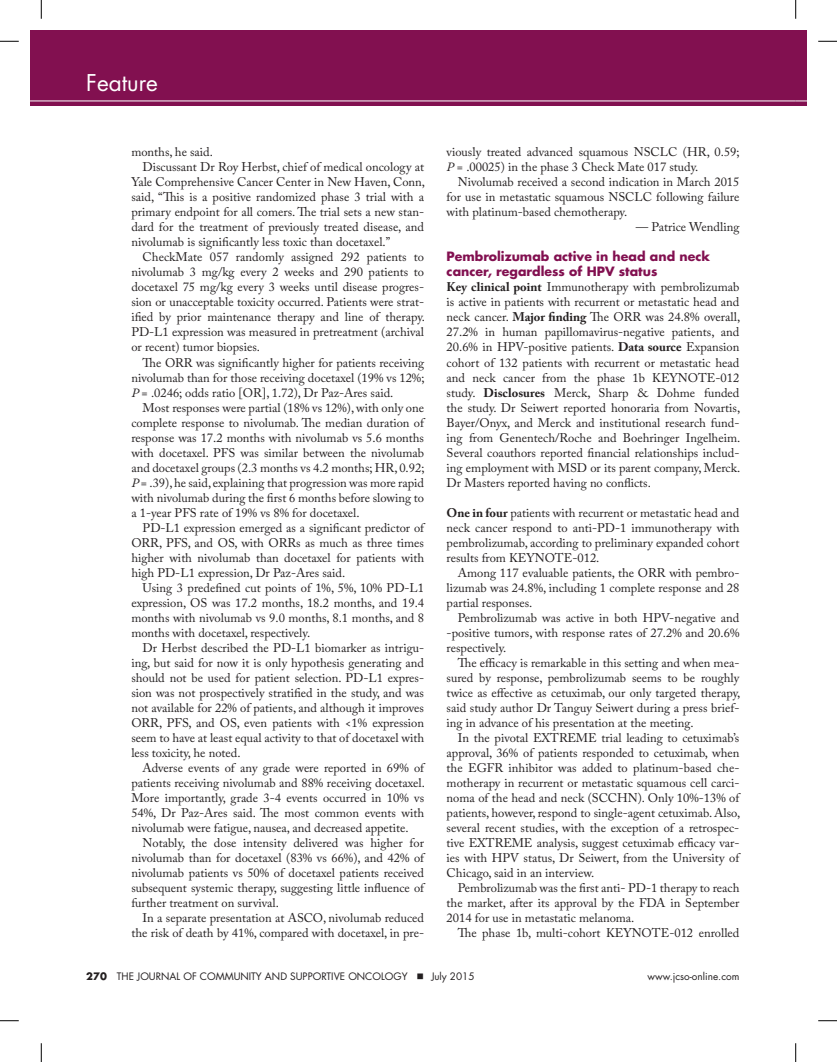
<style>
.page{position:relative;width:837px;height:1062px;background:#fff}
.page>*{position:absolute;margin:0;border:0;box-sizing:border-box;transform-origin:0 0}
.t1{font:22.5px "Futura Std";color:#fff}
.t2{font:12.5px/15px "Adobe Caslon Pro";color:#231f20;text-align:justify}
.t3{font:700 12.5px/15px "Futura Std";color:#821050}
.t4{font:10px "Futura Std";color:#231f20}
.s1{font-style:italic}
.s2{font-weight:700}
</style>
<div class="page">
<div style="left:795px;top:30px;width:11px;height:75px;background:#821050"></div>
<div style="left:30px;top:30px;width:765px;height:75px;background:#821050"></div>
<hr style="left:30px;top:100px;width:765px;height:1px;background:#fff">
<svg style="left:0;top:40px;width:19px;height:2px"></svg>
<svg style="left:818px;top:40px;width:18px;height:2px"></svg>
<svg style="left:0;top:1020px;width:19px;height:1px"></svg>
<svg style="left:818px;top:1020px;width:18px;height:1px"></svg>
<svg style="left:40px;top:0;width:2px;height:19px"></svg>
<svg style="left:40px;top:1043px;width:2px;height:18px"></svg>
<svg style="left:795px;top:0;width:1px;height:19px"></svg>
<svg style="left:795px;top:1043px;width:1px;height:18px"></svg>
<h1 class="t1" style="left:86px;top:68px;width:73px">Feature</h1>
<p class="t2" style="left:131px;top:144px;width:83px">months, he said.</p>
<p class="t2" style="left:142px;top:159px;width:283px">Discussant Dr Roy Herbst, chief of medical oncology at</p>
<p class="t2" style="left:131px;top:174px;width:295px">Yale Comprehensive Cancer Center in New Haven, Conn,</p>
<p class="t2" style="left:131px;top:189px;width:294px">said, “This is a positive randomized phase 3 trial with a</p>
<p class="t2" style="left:131px;top:204px;width:294px">primary endpoint for all comers. The trial sets a new stan-</p>
<p class="t2" style="left:131px;top:219px;width:294px">dard for the treatment of previously treated disease, and</p>
<p class="t2" style="left:131px;top:234px;width:260px">nivolumab is significantly less toxic than docetaxel.”</p>
<p class="t2" style="left:142px;top:249px;width:283px">CheckMate 057 randomly assigned 292 patients to</p>
<p class="t2" style="left:131px;top:264px;width:294px">nivolumab 3 mg/kg every 2 weeks and 290 patients to</p>
<p class="t2" style="left:131px;top:279px;width:294px">docetaxel 75 mg/kg every 3 weeks until disease progres-</p>
<p class="t2" style="left:131px;top:294px;width:294px">sion or unacceptable toxicity occurred. Patients were strat-</p>
<p class="t2" style="left:131px;top:309px;width:295px">ified by prior maintenance therapy and line of therapy.</p>
<p class="t2" style="left:131px;top:324px;width:294px">PD-L1 expression was measured in pretreatment (archival</p>
<p class="t2" style="left:131px;top:339px;width:130px">or recent) tumor biopsies.</p>
<p class="t2" style="left:142px;top:354px;width:283px">The ORR was significantly higher for patients receiving</p>
<p class="t2" style="left:131px;top:369px;width:294px">nivolumab than for those receiving docetaxel (19% vs 12%;</p>
<p class="t2" style="left:131px;top:384px;width:263px"><span class="s1">P</span> = .0246; odds ratio [OR], 1.72), Dr Paz-Ares said.</p>
<p class="t2" style="left:142px;top:399px;width:283px">Most responses were partial (18% vs 12%), with only one</p>
<p class="t2" style="left:131px;top:414px;width:294px">complete response to nivolumab. The median duration of</p>
<p class="t2" style="left:131px;top:429px;width:294px">response was 17.2 months with nivolumab vs 5.6 months</p>
<p class="t2" style="left:131px;top:444px;width:294px">with docetaxel. PFS was similar between the nivolumab</p>
<p class="t2" style="left:131px;top:459px;width:294px">and docetaxel groups (2.3 months vs 4.2 months; HR, 0.92;</p>
<p class="t2" style="left:131px;top:474px;width:294px"><span class="s1">P</span> = .39), he said, explaining that progression was more rapid</p>
<p class="t2" style="left:131px;top:489px;width:294px">with nivolumab during the first 6 months before slowing to</p>
<p class="t2" style="left:131px;top:504px;width:230px">a 1-year PFS rate of 19% vs 8% for docetaxel.</p>
<p class="t2" style="left:142px;top:519px;width:283px">PD-L1 expression emerged as a significant predictor of</p>
<p class="t2" style="left:131px;top:534px;width:294px">ORR, PFS, and OS, with ORRs as much as three times</p>
<p class="t2" style="left:131px;top:549px;width:294px">higher with nivolumab than docetaxel for patients with</p>
<p class="t2" style="left:131px;top:564px;width:215px">high PD-L1 expression, Dr Paz-Ares said.</p>
<p class="t2" style="left:142px;top:579px;width:283px">Using 3 predefined cut points of 1%, 5%, 10% PD-L1</p>
<p class="t2" style="left:131px;top:594px;width:294px">expression, OS was 17.2 months, 18.2 months, and 19.4</p>
<p class="t2" style="left:131px;top:609px;width:294px">months with nivolumab vs 9.0 months, 8.1 months, and 8</p>
<p class="t2" style="left:131px;top:624px;width:180px">months with docetaxel, respectively.</p>
<p class="t2" style="left:142px;top:639px;width:283px">Dr Herbst described the PD-L1 biomarker as intrigu-</p>
<p class="t2" style="left:131px;top:654px;width:294px">ing, but said for now it is only hypothesis generating and</p>
<p class="t2" style="left:131px;top:669px;width:294px">should not be used for patient selection. PD-L1 expres-</p>
<p class="t2" style="left:131px;top:684px;width:294px">sion was not prospectively stratified in the study, and was</p>
<p class="t2" style="left:131px;top:699px;width:294px">not available for 22% of patients, and although it improves</p>
<p class="t2" style="left:131px;top:714px;width:294px">ORR, PFS, and OS, even patients with &lt;1% expression</p>
<p class="t2" style="left:131px;top:729px;width:294px">seem to have at least equal activity to that of docetaxel with</p>
<p class="t2" style="left:131px;top:744px;width:111px">less toxicity, he noted.</p>
<p class="t2" style="left:142px;top:759px;width:283px">Adverse events of any grade were reported in 69% of</p>
<p class="t2" style="left:131px;top:774px;width:295px">patients receiving nivolumab and 88% receiving docetaxel.</p>
<p class="t2" style="left:131px;top:789px;width:294px">More importantly, grade 3-4 events occurred in 10% vs</p>
<p class="t2" style="left:131px;top:804px;width:294px">54%, Dr Paz-Ares said. The most common events with</p>
<p class="t2" style="left:131px;top:819px;width:279px">nivolumab were fatigue, nausea, and decreased appetite.</p>
<p class="t2" style="left:142px;top:834px;width:283px">Notably, the dose intensity delivered was higher for</p>
<p class="t2" style="left:131px;top:849px;width:294px">nivolumab than for docetaxel (83% vs 66%), and 42% of</p>
<p class="t2" style="left:131px;top:864px;width:294px">nivolumab patients vs 50% of docetaxel patients received</p>
<p class="t2" style="left:131px;top:879px;width:294px">subsequent systemic therapy, suggesting little influence of</p>
<p class="t2" style="left:131px;top:894px;width:149px">further treatment on survival.</p>
<p class="t2" style="left:142px;top:909px;width:283px">In a separate presentation at ASCO, nivolumab reduced</p>
<p class="t2" style="left:131px;top:924px;width:294px">the risk of death by 41%, compared with docetaxel, in pre-</p>
<p class="t2" style="left:446px;top:144px;width:294px">viously treated advanced squamous NSCLC (HR, 0.59;<br><span class="s1">P</span> = .00025) in the phase 3 Check Mate 017 study.</p>
<p class="t2" style="left:446px;top:174px;width:294px;text-indent:11px">Nivolumab received a second indication in March 2015 for use in metastatic squamous NSCLC following failure with platinum-based chemotherapy.</p>
<p class="t2" style="left:635px;top:219px;width:105px">— Patrice Wendling</p>
<p class="t3" style="left:446px;top:249px;width:265px">Pembrolizumab active in head and neck cancer, regardless of HPV status</p>
<p class="t2" style="left:446px;top:279px;width:295px"><span class="s2">Key clinical point</span> Immunotherapy with pembrolizumab is active in patients with recurrent or metastatic head and neck cancer. <span class="s2">Major finding</span> The ORR was 24.8% overall, 27.2% in human papillomavirus-negative patients, and 20.6% in HPV-positive patients. <span class="s2">Data source</span> Expansion cohort of 132 patients with recurrent or metastatic head and neck cancer from the phase 1b KEYNOTE-012 study. <span class="s2">Disclosures</span> Merck, Sharp &amp; Dohme funded the study. Dr Seiwert reported honoraria from Novartis, Bayer/Onyx, and Merck and institutional research fund&shy;ing from Genentech/Roche and Boehringer Ingelheim.<br>Several coauthors reported financial relationships includ&shy;ing employment with MSD or its parent company, Merck.<br>Dr Masters reported having no conflicts.</p>
<p class="t2" style="left:446px;top:504px;width:294px"><span class="s2">One in four</span> patients with recurrent or metastatic head and neck cancer respond to anti-PD-1 immunotherapy with pembrolizumab, according to preliminary expanded cohort results from KEYNOTE-012.</p>
<p class="t2" style="left:446px;top:564px;width:294px;text-indent:11px">Among 117 evaluable patients, the ORR with pembro&shy;lizumab was 24.8%, including 1 complete response and 28 partial responses.</p>
<p class="t2" style="left:446px;top:609px;width:294px;text-indent:11px">Pembrolizumab was active in both HPV-negative and -positive tumors, with response rates of 27.2% and 20.6% respectively.</p>
<p class="t2" style="left:446px;top:654px;width:295px;text-indent:11px">The efficacy is remarkable in this setting and when mea&shy;sured by response, pembrolizumab seems to be roughly twice as effective as cetuximab, our only targeted therapy, said study author Dr Tanguy Seiwert during a press brief&shy;ing in advance of his presentation at the meeting.</p>
<p class="t2" style="left:446px;top:729px;width:295px;text-indent:11px">In the pivotal EXTREME trial leading to cetuximab’s approval, 36% of patients responded to cetuximab, when the EGFR inhibitor was added to platinum-based che&shy;motherapy in recurrent or metastatic squamous cell carci&shy;noma of the head and neck (SCCHN). Only 10%-13% of patients, however, respond to single-agent cetuximab. Also, several recent studies, with the exception of a retrospec&shy;tive EXTREME analysis, suggest cetuximab efficacy var&shy;ies with HPV status, Dr Seiwert, from the University of Chicago, said in an interview.</p>
<p class="t2" style="left:446px;top:879px;width:294px;text-indent:11px">Pembrolizumab was the first anti- PD-1 therapy to reach the market, after its approval by the FDA in September 2014 for use in metastatic melanoma.</p>
<p class="t2" style="left:458px;top:924px;width:283px">The phase 1b, multi-cohort KEYNOTE-012 enrolled</p>
<p class="t4" style="left:86px;top:969px;width:323px"><span class="s2">270</span> THE JOURNAL OF COMMUNITY AND SUPPORTIVE ONCOLOGY</p>
<p class="t4" style="left:431px;top:969px;width:45px">July 2015</p>
<p class="t4" style="left:647px;top:969px;width:93px">www.jcso-online.com</p>
</div>
